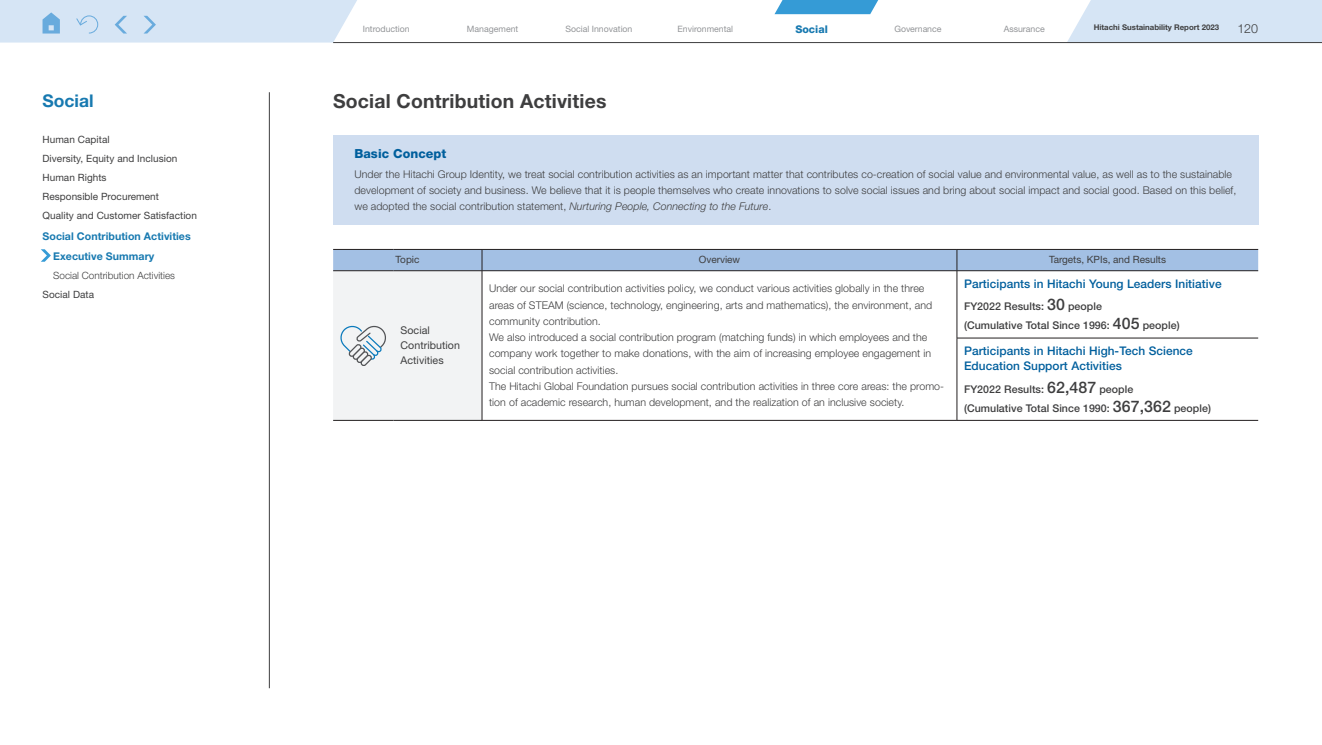
<style>
.page{position:relative;width:1322px;height:745px;background:#fff}
.page>*{position:absolute;margin:0;border:0;box-sizing:border-box;transform-origin:0 0}
._001_PAGE_TTL-1_DB_1{font:700 19.38px "Helvetica Neue LT Std";letter-spacing:.01em;color:#3e3e3f}
.t1{font:700 17.5px "Helvetica Neue LT Std";color:#1779b0}
._012_HD-2_中項目{font:800 12.5px "Helvetica Neue LT Std";letter-spacing:.005em;color:#005f9d}
.t2{font:300 12.5px "Helvetica Neue LT Std";color:#3e3e3f}
._24_BARA_MED{font:500 11.88px/15px "Helvetica Neue LT Std";letter-spacing:.005em;color:#005f9d}
._015_PARA-L__NO-GRID{font:300 10.62px/16.2px "Helvetica Neue LT Std";letter-spacing:.005em;color:#3e3e3f}
._24_BARA_MED-2{font:500 10.62px "Helvetica Neue LT Std";letter-spacing:.005em;color:#3e3e3f}
._22_BARA_L__7x10{font:500 10.62px "Helvetica Neue LT Std";letter-spacing:.005em;color:#3e3e3f}
.t3{font:700 10.62px/20.4px "Helvetica Neue LT Std";letter-spacing:.005em;color:#1779b0}
._23_BARA_R__7x10{font:10.62px/15px "Helvetica Neue LT Std";letter-spacing:.005em;color:#3e3e3f}
.t4{font:800 10.62px "Helvetica Neue LT Std";color:#1779b0}
._042__TB_SPHD-R__8x1{font:10px/19.1px "Helvetica Neue LT Std";letter-spacing:.005em;color:#3e3e3f}
.t5{font:300 10px "Helvetica Neue LT Std";color:#3e3e3f}
.t6{font:8.75px "Helvetica Neue LT Std";color:#939598}
.t7{font:700 7.75px "Helvetica Neue LT Std";color:#3e3e3f}
.s1{font-style:italic}
.s2{font-size:16px}
</style>
<div class="page">
<hr style="left:333px;top:420px;width:60px;height:1px;background:#231f20">
<hr style="left:393px;top:420px;width:89px;height:1px;background:#231f20">
<hr style="left:482px;top:420px;width:475px;height:1px;background:#231f20">
<hr style="left:957px;top:420px;width:301px;height:1px;background:#231f20">
<svg style="left:333px;top:249px;width:925px;height:171px"></svg>
<div style="left:333px;top:135px;width:925px;height:89px;background:#cfddf0"></div>
<svg style="left:774px;top:0;width:105px;height:14px"></svg>
<div style="left:1067px;top:0;width:255px;height:42px;background:#d6e5f5"></div>
<hr style="left:333px;top:42px;width:989px;height:1px;background:#3e3e3f">
<hr style="left:269px;top:92px;width:1px;height:595px;background:#3e3e3f">
<svg style="left:41px;top:249px;width:10px;height:12px"></svg>
<svg style="left:0;top:0;width:363px;height:43px;background:#d4e4f4"></svg>
<h2 class="t1" style="left:43px;top:90px;width:53px">Social</h2>
<p class="_042__TB_SPHD-R__8x1" style="left:43px;top:130px;width:156px">Human Capital<br>Diversity, Equity and Inclusion<br>Human Rights<br>Responsible Procurement<br>Quality and Customer Satisfaction</p>
<p class="t3" style="left:53px;top:225px;width:139px;text-indent:-11px">Social Contribution Activities<br>Executive Summary</p>
<p class="t5" style="left:53px;top:269px;width:123px">Social Contribution Activities</p>
<p class="_042__TB_SPHD-R__8x1" style="left:43px;top:284px;width:53px">Social Data</p>
<p class="t6" style="left:363px;top:24px;width:49px">Introduction</p>
<p class="t6" style="left:467px;top:24px;width:53px">Management</p>
<p class="t6" style="left:565px;top:24px;width:69px">Social Innovation</p>
<p class="t6" style="left:677px;top:24px;width:57px">Environmental</p>
<p class="t4" style="left:795px;top:23px;width:34px">Social</p>
<p class="t6" style="left:894px;top:24px;width:48px">Governance</p>
<p class="t6" style="left:1003px;top:24px;width:43px">Assurance</p>
<p class="_001_PAGE_TTL-1_DB_1" style="left:333px;top:89px;width:275px">Social Contribution Activities</p>
<p class="t7" style="left:1093px;top:23px;width:127px">Hitachi Sustainability Report 2023</p>
<p class="t2" style="left:1237px;top:20px;width:22px">120</p>
<p class="_012_HD-2_中項目" style="left:354px;top:146px;width:93px">Basic Concept</p>
<p class="_015_PARA-L__NO-GRID" style="left:354px;top:165px;width:883px">Under the Hitachi Group Identity, we treat social contribution activities as an important matter that contributes co-creation of social value and environmental value, as well as to the sustainable development of society and business. We believe that it is people themselves who create innovations to solve social issues and bring about social impact and social good. Based on this belief, we adopted the social contribution statement, <span class="s1">Nurturing People, Connecting to the Future</span>.</p>
<p class="_042__TB_SPHD-R__8x1" style="left:396px;top:250px;width:25px">Topic</p>
<p class="_042__TB_SPHD-R__8x1" style="left:699px;top:250px;width:43px">Overview</p>
<p class="_042__TB_SPHD-R__8x1" style="left:1049px;top:250px;width:118px">Targets, KPIs, and Results</p>
<p class="_23_BARA_R__7x10" style="left:400px;top:323px;width:61px">Social<br>Contribution<br>Activities</p>
<p class="_015_PARA-L__NO-GRID" style="left:489px;top:280px;width:445px">Under our social contribution activities policy, we conduct various activities globally in the three areas of STEAM (science, technology, engineering, arts and mathematics), the environment, and community contribution.</p>
<p class="_015_PARA-L__NO-GRID" style="left:489px;top:329px;width:443px">We also introduced a social contribution program (matching funds) in which employees and the company work together to make donations, with the aim of increasing employee engagement in social contribution activities.</p>
<p class="_015_PARA-L__NO-GRID" style="left:489px;top:377px;width:456px">The Hitachi Global Foundation pursues social contribution activities in three core areas: the promo&shy;tion of academic research, human development, and the realization of an inclusive society.</p>
<p class="_24_BARA_MED" style="left:964px;top:276px;width:259px">Participants in Hitachi Young Leaders Initiative</p>
<p class="_22_BARA_L__7x10" style="left:964px;top:300px;width:139px">FY2022 Results: <span class="s2">30</span> people</p>
<p class="_24_BARA_MED-2" style="left:964px;top:319px;width:217px">(Cumulative Total Since 1996: <span class="s2">405</span> people)</p>
<p class="_24_BARA_MED" style="left:964px;top:343px;width:230px">Participants in Hitachi High-Tech Science<br>Education Support Activities</p>
<p class="_22_BARA_L__7x10" style="left:964px;top:382px;width:171px">FY2022 Results: <span class="s2">62,487</span> people</p>
<p class="_24_BARA_MED-2" style="left:964px;top:401px;width:248px">(Cumulative Total Since 1990: <span class="s2">367,362</span> people)</p>
</div>
